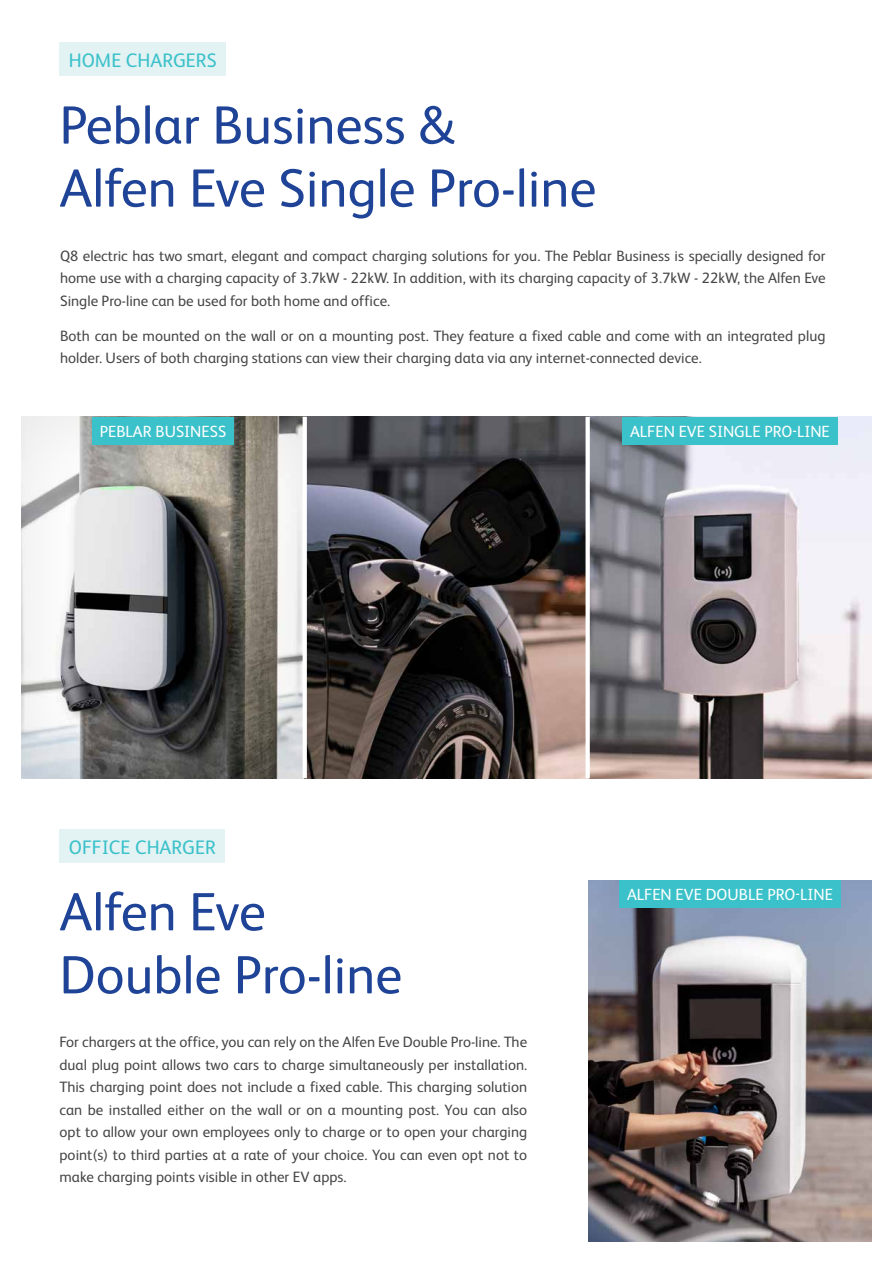
<style>
.page{position:relative;width:893px;height:1263px;background:#fff}
.page>*{position:absolute;margin:0;border:0;box-sizing:border-box;transform-origin:0 0}
.t1{font:54px/63px "FS Albert Pro";color:#1f4497}
.t2{font:19.65px "FS Albert Pro";color:#3bc1ca}
.t3{font:16.2px "FS Albert Pro";color:#fff}
.t4{font:15px/22.5px "FS Albert Pro";color:#464647;text-align:justify}
</style>
<div class="page">
<img style="left:307px;top:417px;width:565px;height:361px">
<div style="left:20px;top:416px;width:286px;height:363px;background:#000;opacity:.1"></div>
<div style="left:60px;top:829px;width:165px;height:34px;background:#e3f3f4"></div>
<div style="left:60px;top:43px;width:166px;height:33px;background:#e3f3f4"></div>
<img style="left:588px;top:880px;width:284px;height:362px">
<div style="left:619px;top:880px;width:222px;height:28px;background:#3bc1ca"></div>
<svg style="left:303px;top:417px;width:4px;height:361px"></svg>
<div style="left:585px;top:417px;width:5px;height:361px;background:#fff"></div>
<div style="left:92px;top:417px;width:142px;height:27px;background:#3bc1ca"></div>
<div style="left:622px;top:417px;width:215px;height:27px;background:#3bc1ca"></div>
<h2 class="t2" style="left:69px;top:46px;width:150px">HOME CHARGERS</h2>
<h1 class="t1" style="left:60px;top:90px;width:538px">Peblar Business &amp;<br>Alfen Eve Single Pro-line</h1>
<p class="t4" style="left:60px;top:243px;width:767px">Q8 electric has two smart, elegant and compact charging solutions for you. The Peblar Business is specially designed for home use with a charging capacity of 3.7kW - 22kW. In addition, with its charging capacity of 3.7kW - 22kW, the Alfen Eve Single Pro-line can be used for both home and office.</p>
<p class="t4" style="left:60px;top:323px;width:767px">Both can be mounted on the wall or on a mounting post. They feature a fixed cable and come with an integrated plug holder. Users of both charging stations can view their charging data via any internet-connected device.</p>
<p class="t3" style="left:100px;top:420px;width:128px">PEBLAR BUSINESS</p>
<p class="t3" style="left:630px;top:420px;width:201px">ALFEN EVE SINGLE PRO-LINE</p>
<h2 class="t2" style="left:69px;top:833px;width:149px">OFFICE CHARGER</h2>
<h1 class="t1" style="left:60px;top:876px;width:344px">Alfen Eve<br>Double Pro-line</h1>
<p class="t4" style="left:60px;top:1030px;width:469px">For chargers at the office, you can rely on the Alfen Eve Double Pro-line. The dual plug point allows two cars to charge simultaneously per installation.<br>This charging point does not include a fixed cable. This charging solution can be installed either on the wall or on a mounting post. You can also opt to allow your own employees only to charge or to open your charging point(s) to third parties at a rate of your choice. You can even opt not to make charging points visible in other EV apps.</p>
<p class="t3" style="left:627px;top:883px;width:207px">ALFEN EVE DOUBLE PRO-LINE</p>
</div>
